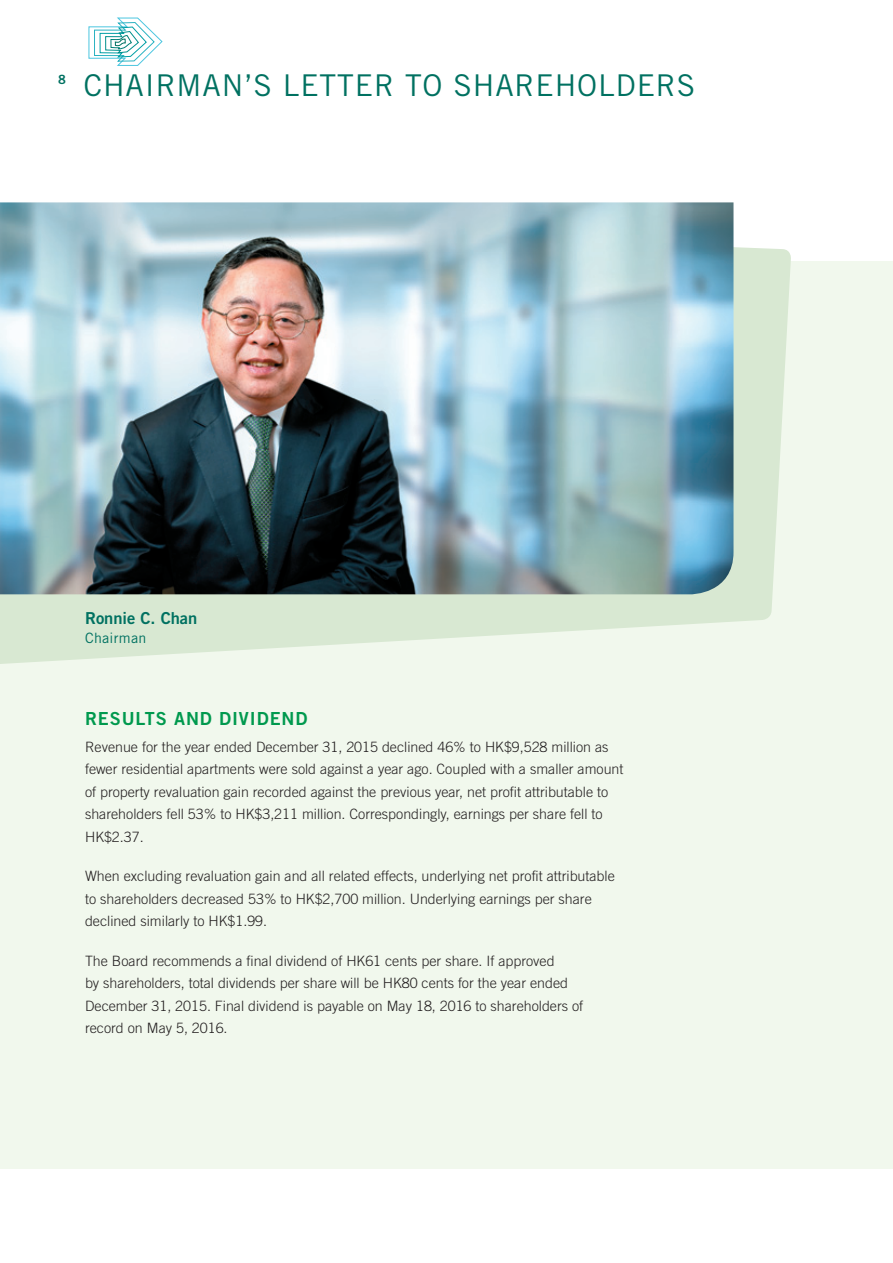
<style>
.page{position:relative;width:893px;height:1263px;background:#fff}
.page>*{position:absolute;margin:0;border:0;box-sizing:border-box;transform-origin:0 0}
.t1{font:30px "Trade Gothic LT Std";letter-spacing:.03em;color:#007161}
.t2{font:18px "Trade Gothic LT Std Bd 2";letter-spacing:.05em;color:#00994e}
.t3{font:16.5px "Trade Gothic LT Std Bd 2";color:#007161}
.t4{font:300 14.25px/22.5px "Trade Gothic LT Std";color:#231f20}
.t5{font:14.25px "Trade Gothic LT Std";letter-spacing:.02em;color:#007161}
.t6{font:12.75px "Trade Gothic LT Std Bd 2";color:#007161}
</style>
<div class="page">
<svg style="left:88px;top:17px;width:75px;height:49px"></svg>
<div style="left:0;top:261px;width:893px;height:908px;background:#f1f8ed"></div>
<svg style="left:0;top:218px;width:791px;height:446px;fill:#d8e8d2"></svg>
<img style="left:0;top:202px;width:733px;height:392px">
<p class="t6" style="left:58px;top:72px;width:9px">8</p>
<h1 class="t1" style="left:84px;top:68px;width:94px">CHAIRMA</h1>
<h1 class="t1" style="left:222px;top:68px;width:475px">N’S LETTER TO SHAR EHOLDERS</h1>
<p class="t3" style="left:85px;top:608px;width:114px">RONNIE C. CHAN</p>
<p class="t5" style="left:85px;top:630px;width:63px">CHAIRMAN</p>
<p class="t2" style="left:85px;top:707px;width:210px">RESULTS AND DIVIDEND</p>
<p class="t4" style="left:85px;top:735px;width:540px">Revenue for the year ended December 31, 2015 declined 46% to HK$9,528 million as fewer residential apartments were sold against a year ago. Coupled with a smaller amount of property revaluation gain recorded against the previous year, net profit attributable to shareholders fell 53% to HK$3,211 million. Correspondingly, earnings per share fell to HK$2.37.</p>
<p class="t4" style="left:85px;top:865px;width:531px">When excluding revaluation gain and all related effects, underlying net profit attributable to shareholders decreased 53% to HK$2,700 million. Underlying earnings per share declined similarly to HK$1.99.</p>
<p class="t4" style="left:85px;top:949px;width:500px">The Board recommends a final dividend of HK61 cents per share. If approved<br>by shareholders, total dividends per share will be HK80 cents for the year ended December 31, 2015. Final dividend is payable on May 18, 2016 to shareholders of record on May 5, 2016.</p>
</div>
